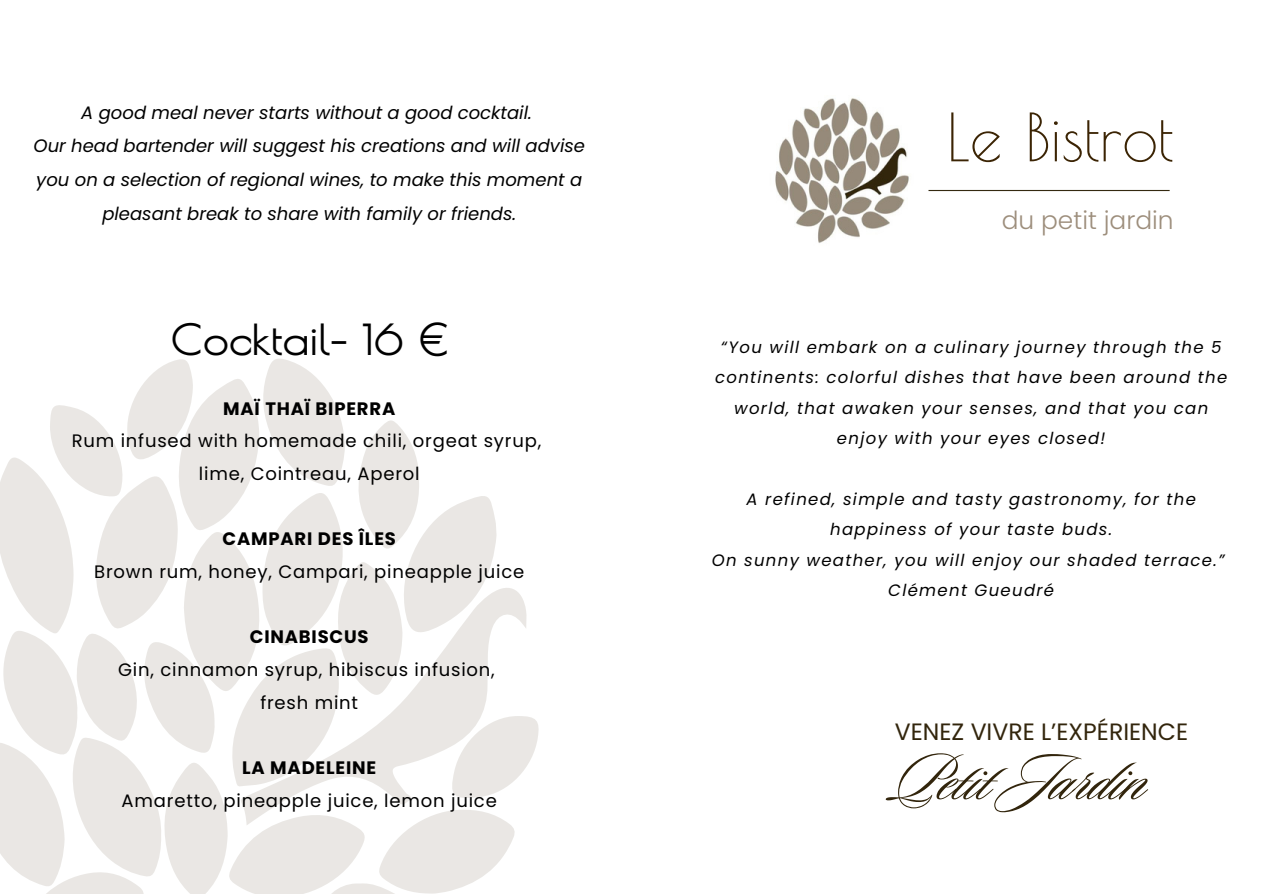
<style>
.page{position:relative;width:1263px;height:894px;background:#fff}
.page>*{position:absolute;margin:0;border:0;box-sizing:border-box;transform-origin:0 0}
.t1{font:68.4px "Sloop Script Pro";color:#32250c}
.t2{font:65.1px "Poiret One";color:#3b2404}
.t3{font:700 42px "Poiret One";color:#000}
.t4{font:300 24.9px "Poppins";color:#9d8e7c}
.t5{font:23.55px "Poppins";color:#32250c}
.t6{font:italic 18px/33.8px "Poppins";color:#000;text-align:center}
.t7{font:18px/32.7px "Poppins";letter-spacing:.045em;color:#000;text-align:center}
.t8{font:700 18px "Poppins";letter-spacing:.045em;color:#000}
.t9{font:italic 16.5px/30.3px "Poppins";letter-spacing:.08em;color:#000;text-align:center}
</style>
<div class="page">
<svg style="left:0;top:359px;width:539px;height:534px"></svg>
<img style="left:775px;top:98px;width:134px;height:145px">
<hr style="left:928px;top:190px;width:242px;height:1px;background:#342910">
<p class="t6" style="left:81px;top:95px;width:452px">A good meal never starts without a good cocktail.</p>
<p class="t6" style="left:34px;top:129px;width:553px">Our head bartender will suggest his creations and will advise you on a selection of regional wines, to make this moment a pleasant break to share with family or friends.</p>
<h1 class="t3" style="left:171px;top:315px;width:278px">Cocktail– 16 €</h1>
<p class="t8" style="left:223px;top:395px;width:174px">MAÏ THAÏ BIPERRA</p>
<p class="t7" style="left:72px;top:424px;width:471px">Rum infused with homemade chili, orgeat syrup, lime, Cointreau, Aperol</p>
<p class="t8" style="left:223px;top:526px;width:175px">CAMPARI DES ÎLES</p>
<p class="t7" style="left:94px;top:555px;width:432px">Brown rum, honey, Campari, pineapple juice</p>
<p class="t8" style="left:250px;top:624px;width:120px">CINABISCUS</p>
<p class="t7" style="left:118px;top:653px;width:378px">Gin, cinnamon syrup, hibiscus infusion, fresh mint</p>
<p class="t8" style="left:242px;top:754px;width:136px">LA MADELEINE</p>
<p class="t7" style="left:122px;top:783px;width:377px">Amaretto, pineapple juice, lemon juice</p>
<h2 class="t2" style="left:946px;top:99px;width:229px">Le Bistrot</h2>
<p class="t4" style="left:1002px;top:202px;width:173px">du petit jardin</p>
<p class="t9" style="left:715px;top:332px;width:514px">“You will embark on a culinary journey through the 5 continents: colorful dishes that have been around the world, that awaken your senses, and that you can enjoy with your eyes closed!</p>
<h4 class="t9" style="left:746px;top:484px;width:451px">A refined, simple and tasty gastronomy, for the happiness of your taste buds.</h4>
<p class="t9" style="left:712px;top:544px;width:514px">On sunny weather, you will enjoy our shaded terrace.”</p>
<p class="t9" style="left:888px;top:575px;width:167px">Clément Gueudré</p>
<p class="t5" style="left:895px;top:715px;width:295px">VENEZ VIVRE L’EXPÉRIENCE</p>
<p class="t1" style="left:892px;top:743px;width:255px">Petit Jardin</p>
</div>
